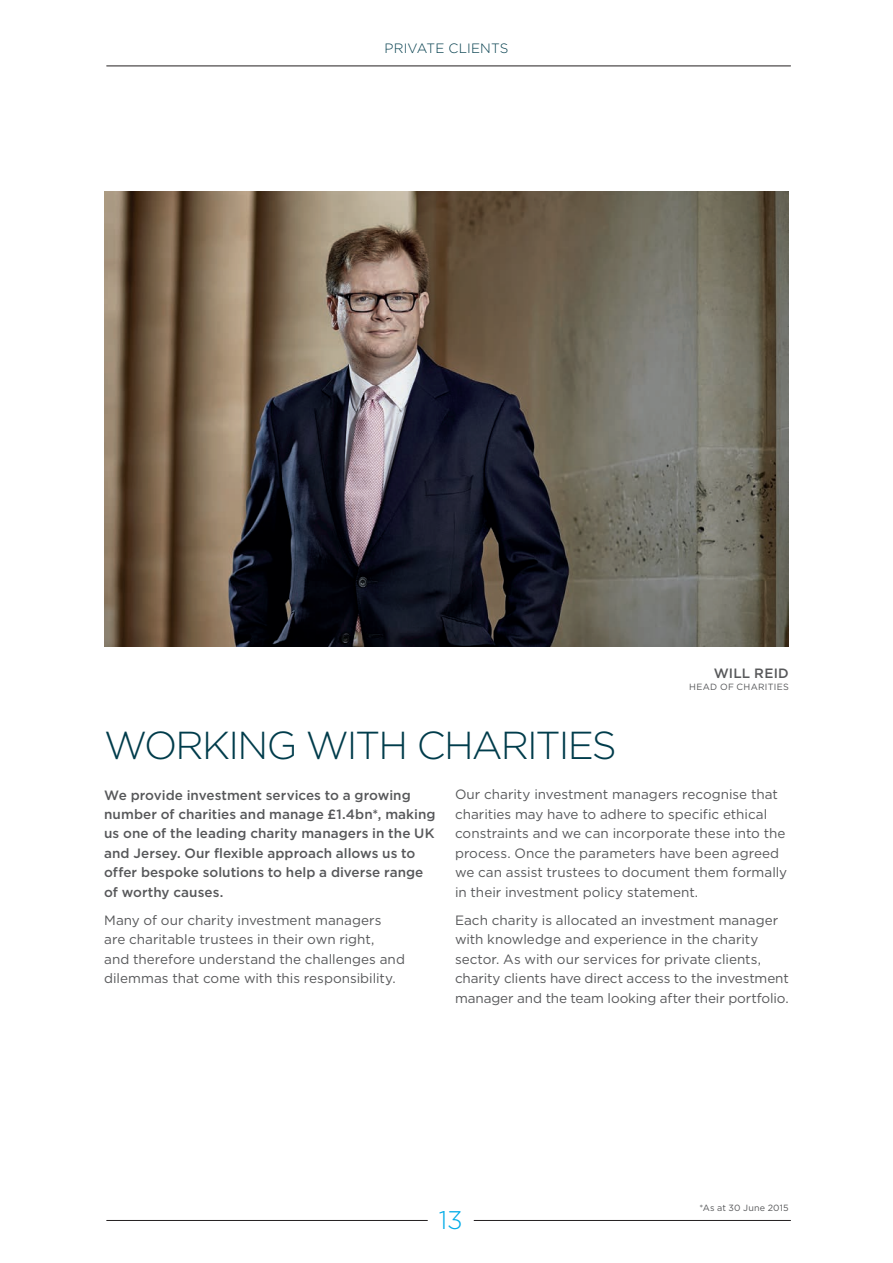
<style>
.page{position:relative;width:893px;height:1263px;background:#fff}
.page>*{position:absolute;margin:0;border:0;box-sizing:border-box;transform-origin:0 0}
.t1{font:300 39px "Gotham";letter-spacing:-.045em;color:#003c4b}
.t2{font:300 25.5px "Gotham";color:#00abe7}
.t3{font:13.5px/19.5px "Gotham";color:#57585a}
.t4{font:500 13.5px/19.5px "Gotham";letter-spacing:.005em;color:#57585a}
.t5{font:300 13.5px "Gotham";letter-spacing:.01em;color:#003c4b}
.t6{font:9px "Gotham";letter-spacing:.03em;color:#57585a}
</style>
<div class="page">
<img style="left:104px;top:191px;width:685px;height:455px">
<hr style="left:107px;top:1220px;width:320px;height:1px;background:#231f20">
<hr style="left:474px;top:1220px;width:316px;height:1px;background:#231f20">
<hr style="left:107px;top:66px;width:683px;height:1px;background:#231f20">
<p class="t5" style="left:385px;top:40px;width:125px">PRIVATE CLIENTS</p>
<p class="t4" style="left:714px;top:664px;width:77px">WILL REID</p>
<p class="t6" style="left:689px;top:681px;width:101px">HEAD OF CHARITIES</p>
<h1 class="t1" style="left:104px;top:720px;width:514px">WORKING WITH CHARITIES</h1>
<p class="t4" style="left:104px;top:785px;width:333px">We provide investment services to a growing number of charities and manage £1.4bn*, making us one of the leading charity managers in the UK and Jersey. Our flexible approach allows us to offer bespoke solutions to help a diverse range of worthy causes.</p>
<p class="t3" style="left:104px;top:910px;width:302px">Many of our charity investment managers are charitable trustees in their own right,<br>and therefore understand the challenges and dilemmas that come with this responsibility.</p>
<p class="t3" style="left:455px;top:785px;width:334px">Our charity investment managers recognise that charities may have to adhere to specific ethical constraints and we can incorporate these into the process. Once the parameters have been agreed we can assist trustees to document them formally in their investment policy statement.</p>
<p class="t3" style="left:455px;top:910px;width:335px">Each charity is allocated an investment manager with knowledge and experience in the charity sector. As with our services for private clients, charity clients have direct access to the investment manager and the team looking after their portfolio.</p>
<h2 class="t2" style="left:439px;top:1203px;width:25px">13</h2>
<p class="t6" style="left:699px;top:1202px;width:91px">*As at 30 June 2015</p>
</div>
